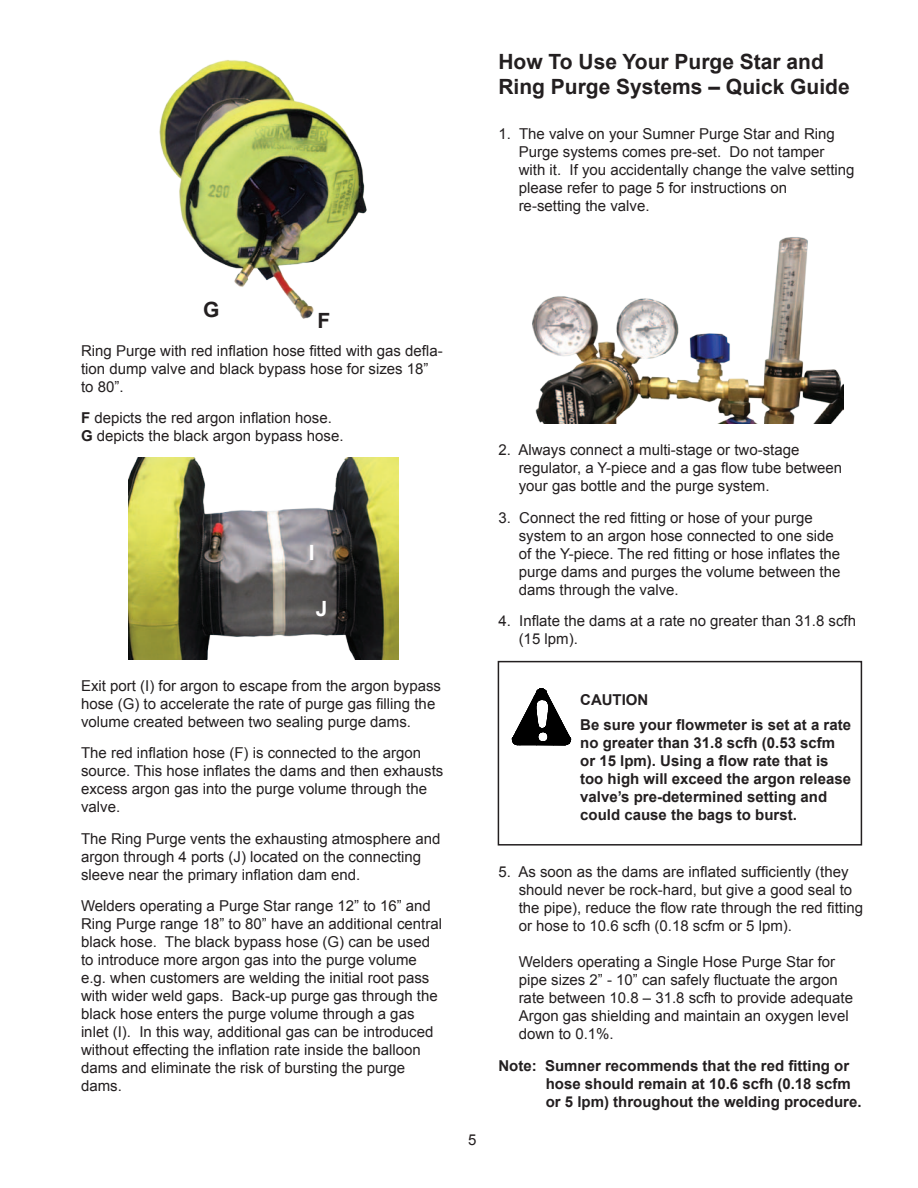
<style>
.page{position:relative;width:918px;height:1188px;background:#fff}
.page>*{position:absolute;margin:0;border:0;box-sizing:border-box;transform-origin:0 0}
.t1{font:700 21px/25.2px "Arial";color:#231f20}
.t2{font:700 21px "Arial";color:#fff}
.t3{font:15px/18px "Arial";color:#231f20}
.t4{font:700 15px/18px "Arial";color:#231f20}
.s1{font-weight:700}
</style>
<div class="page">
<img style="left:159px;top:60px;width:208px;height:259px">
<img style="left:128px;top:458px;width:270px;height:201px">
<img style="left:532px;top:237px;width:311px;height:187px">
<div style="left:498px;top:661px;width:364px;height:185px;border:2px solid #231f20"></div>
<svg style="left:511px;top:688px;width:61px;height:58px"></svg>
<h1 class="t1" style="left:498px;top:50px;width:353px">How To Use Your Purge Star and<br>Ring Purge Systems – Quick Guide</h1>
<p class="t3" style="left:519px;top:125px;width:337px;text-indent:-20px">1. The valve on your Sumner Purge Star and Ring Purge systems comes pre-set. Do not tamper with it. If you accidentally change the valve setting please refer to page 5 for instructions on<br>re-setting the valve.</p>
<h1 class="t1" style="left:203px;top:297px;width:18px">G</h1>
<h1 class="t1" style="left:318px;top:309px;width:14px">F</h1>
<p class="t3" style="left:81px;top:341px;width:363px">Ring Purge with red inflation hose fitted with gas defla&shy;tion dump valve and black bypass hose for sizes 18” to 80”.</p>
<p class="t3" style="left:81px;top:409px;width:264px"><span class="s1">F</span> depicts the red argon inflation hose.<br><span class="s1">G</span> depicts the black argon bypass hose.</p>
<h1 class="t2" style="left:309px;top:538px;width:7px">I</h1>
<h1 class="t2" style="left:316px;top:594px;width:13px">J</h1>
<p class="t3" style="left:81px;top:676px;width:362px">Exit port (I) for argon to escape from the argon bypass hose (G) to accelerate the rate of purge gas filling the volume created between two sealing purge dams.</p>
<p class="t3" style="left:81px;top:744px;width:364px">The red inflation hose (F) is connected to the argon source. This hose inflates the dams and then exhausts excess argon gas into the purge volume through the valve.</p>
<p class="t3" style="left:81px;top:829px;width:361px">The Ring Purge vents the exhausting atmosphere and argon through 4 ports (J) located on the connecting sleeve near the primary inflation dam end.</p>
<p class="t3" style="left:81px;top:897px;width:363px">Welders operating a Purge Star range 12” to 16” and Ring Purge range 18” to 80” have an additional central black hose. The black bypass hose (G) can be used to introduce more argon gas into the purge volume e.g. when customers are welding the initial root pass with wider weld gaps. Back-up purge gas through the black hose enters the purge volume through a gas inlet (I). In this way, additional gas can be introduced without effecting the inflation rate inside the balloon dams and eliminate the risk of bursting the purge dams.</p>
<p class="t3" style="left:468px;top:1131px;width:10px">5</p>
<p class="t3" style="left:519px;top:441px;width:325px;text-indent:-20px">2. Always connect a multi-stage or two-stage regulator, a Y-piece and a gas flow tube between your gas bottle and the purge system.</p>
<p class="t3" style="left:519px;top:509px;width:323px;text-indent:-20px">3. Connect the red fitting or hose of your purge system to an argon hose connected to one side of the Y-piece. The red fitting or hose inflates the purge dams and purges the volume between the dams through the valve.</p>
<p class="t3" style="left:519px;top:612px;width:339px;text-indent:-20px">4. Inflate the dams at a rate no greater than 31.8 scfh (15 lpm).</p>
<p class="t4" style="left:580px;top:688px;width:272px;line-height:24.8px;text-indent:42px">ION<br>Be sure your flowmeter is set at a rate</p>
<p class="t4" style="left:580px;top:734px;width:272px">no greater than 31.8 scfh (0.53 scfm or 15 lpm). Using a flow rate that is too high will exceed the argon release valve’s pre-determined setting and could cause the bags to burst.</p>
<p class="t4" style="left:580px;top:691px;width:22px">CAUT</p>
<p class="t3" style="left:519px;top:863px;width:346px;text-indent:-20px">5. As soon as the dams are inflated sufficiently (they should never be rock-hard, but give a good seal to the pipe), reduce the flow rate through the red fitting or hose to 10.6 scfh (0.18 scfm or 5 lpm).</p>
<p class="t3" style="left:519px;top:953px;width:336px">Welders operating a Single Hose Purge Star for pipe sizes 2” - 10” can safely fluctuate the argon rate between 10.8 – 31.8 scfh to provide adequate Argon gas shielding and maintain an oxygen level down to 0.1%.</p>
<p class="t4" style="left:546px;top:1057px;width:317px;text-indent:-47px">Note: Sumner recommends that the red fitting or hose should remain at 10.6 scfh (0.18 scfm or 5 lpm) throughout the welding procedure.</p>
</div>
